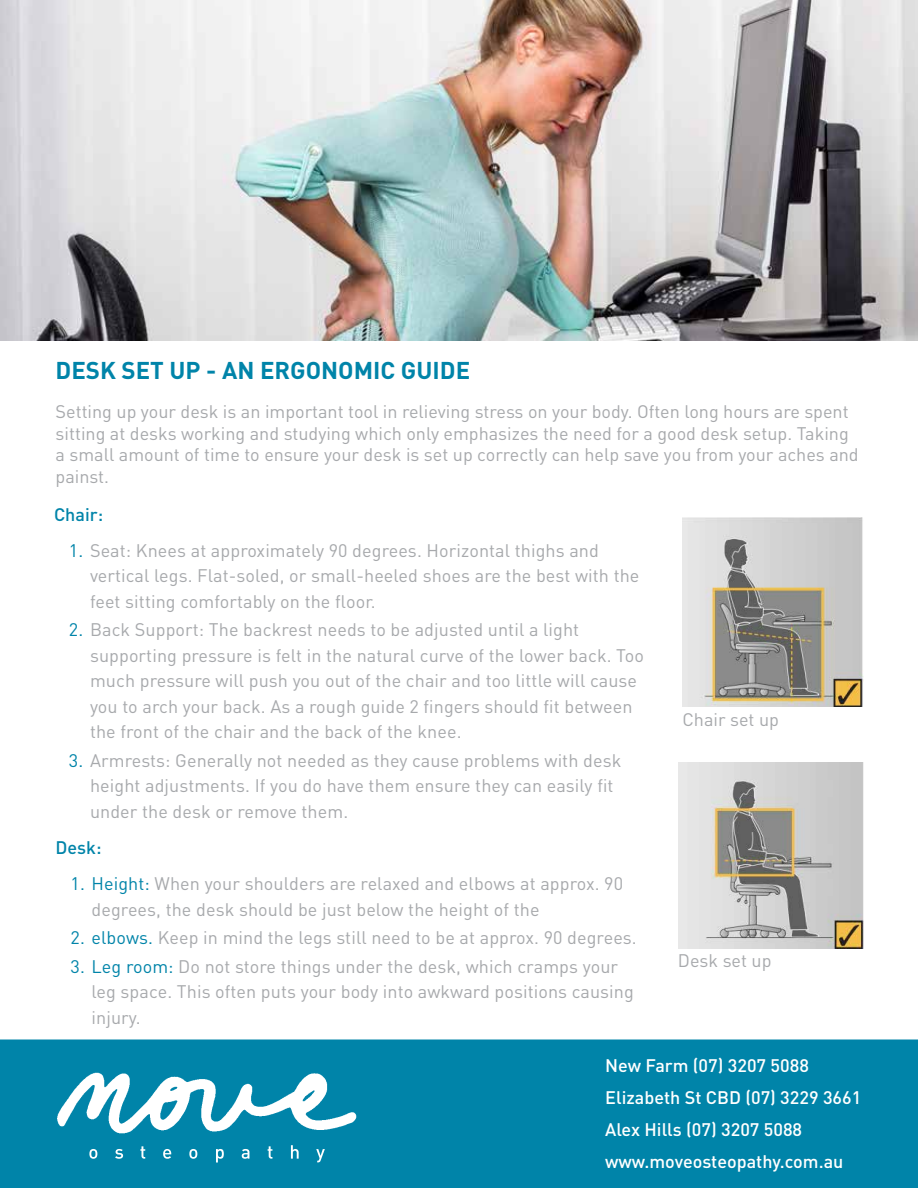
<style>
.page{position:relative;width:918px;height:1188px;background:#fff}
.page>*{position:absolute;margin:0;border:0;box-sizing:border-box;transform-origin:0 0}
.t1{font:700 24px "DIN";color:#0084a9}
.t2{font:18px/25.5px "DIN";letter-spacing:.005em;color:#a7a9ac}
.t3{font:500 18px/32.1px "DIN";color:#fff}
.t4{font:500 18px "DIN";color:#0084a9}
.s1{color:#0084a9}
</style>
<div class="page">
<div style="left:0;top:1040px;width:918px;height:148px;background:#0084a9"></div>
<svg style="left:89px;top:1145px;width:236px;height:17px;background:#1a90b1"></svg>
<svg style="left:57px;top:1073px;width:299px;height:60px"></svg>
<img style="left:678px;top:762px;width:186px;height:186px">
<img style="left:682px;top:518px;width:182px;height:189px">
<img style="left:0;top:0;width:918px;height:341px">
<h1 class="t1" style="left:56px;top:354px;width:416px">DESK SET UP - AN ERGONOMIC GUIDE</h1>
<p class="t2" style="left:56px;top:401px;width:805px;line-height:21.6px">Setting up your desk is an important tool in relieving stress on your body. Often long hours are spent sitting at desks working and studying which only emphasizes the need for a good desk setup. Taking a small amount of time to ensure your desk is set up correctly can help save you from your aches and painst.</p>
<p class="t4" style="left:54px;top:503px;width:51px">Chair:</p>
<p class="t2" style="left:90px;top:537px;width:551px;text-indent:-21px"><span class="s1">1.</span> Seat: Knees at approximately 90 degrees. Horizontal thighs and vertical legs. Flat-soled, or small-heeled shoes are the best with the feet sitting comfortably on the floor.</p>
<p class="t2" style="left:90px;top:617px;width:556px;text-indent:-21px"><span class="s1">2.</span> Back Support: The backrest needs to be adjusted until a light supporting pressure is felt in the natural curve of the lower back. Too much pressure will push you out of the chair and too little will cause you to arch your back. As a rough guide 2 fingers should fit between the front of the chair and the back of the knee.</p>
<p class="t2" style="left:90px;top:747px;width:533px;text-indent:-21px"><span class="s1">3.</span> Armrests: Generally not needed as they cause problems with desk height adjustments. If you do have them ensure they can easily fit under the desk or remove them.</p>
<p class="t4" style="left:56px;top:836px;width:47px">Desk:</p>
<p class="t2" style="left:92px;top:871px;width:533px;text-indent:-21px"><span class="s1">1. Height:</span> When your shoulders are relaxed and elbows at approx. 90 degrees, the desk should be just below the height of the</p>
<p class="t2" style="left:71px;top:925px;width:568px"><span class="s1">2. elbows.</span> Keep in mind the legs still need to be at approx. 90 degrees.</p>
<p class="t2" style="left:92px;top:953px;width:544px;text-indent:-21px"><span class="s1">3. Leg room:</span> Do not store things under the desk, which cramps your leg space. This often puts your body into awkward positions causing injury.</p>
<p class="t2" style="left:682px;top:706px;width:98px">Chair set up</p>
<p class="t2" style="left:678px;top:948px;width:95px">Desk set up</p>
<p class="t3" style="left:605px;top:1049px;width:258px">New Farm (07) 3207 5088<br>Elizabeth St CBD (07) 3229 3661<br>Alex Hills (07) 3207 5088 www.moveosteopathy.com.au</p>
</div>
